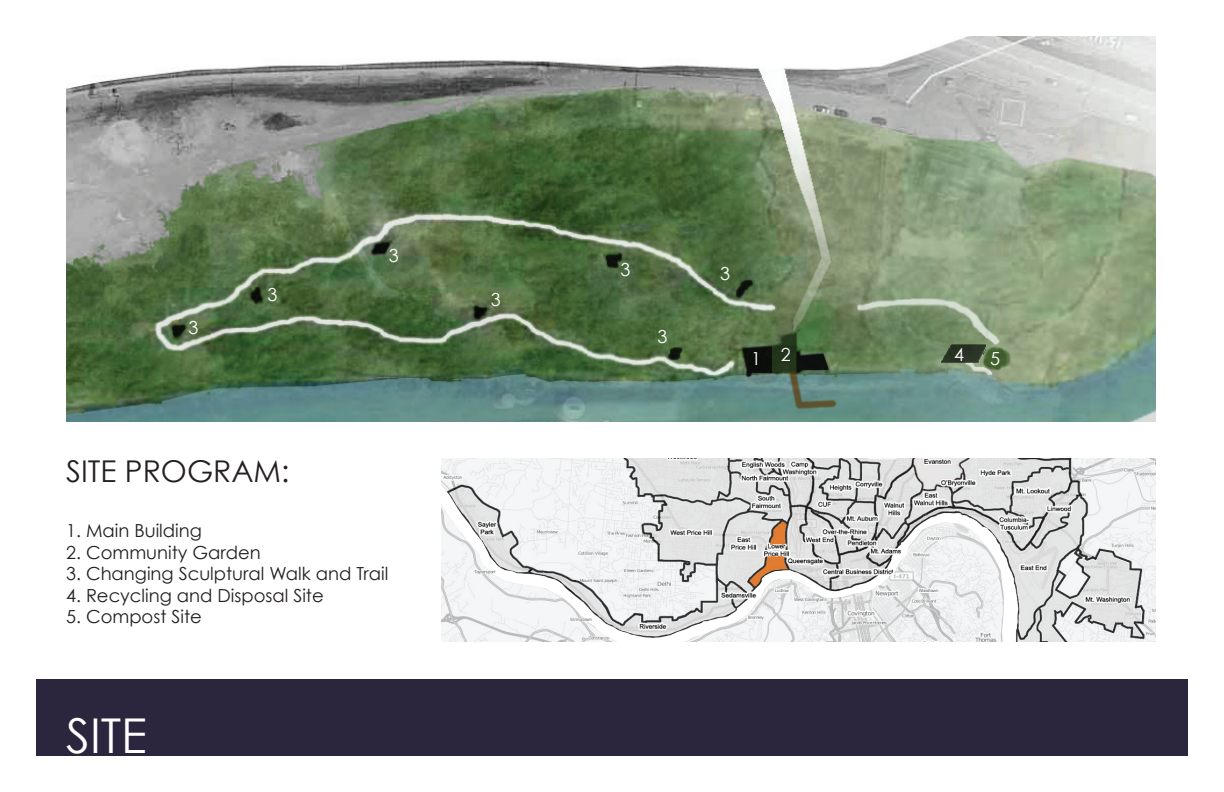
<style>
.page{position:relative;width:1224px;height:792px;background:#fff}
.page>*{position:absolute;margin:0;border:0;box-sizing:border-box;transform-origin:0 0}
.t1{font:48px "Century Gothic";color:#fff}
.t2{font:30px "Century Gothic";color:#231f20}
.t3{font:18px "Century Gothic";color:#231f20}
.t4{font:18px "Century Gothic";color:#fff}
</style>
<div class="page">
<div style="left:36px;top:679px;width:1152px;height:77px;background:#2b263d"></div>
<img style="left:66px;top:36px;width:1089px;height:386px">
<img style="left:441px;top:459px;width:714px;height:183px">
<p class="t4" style="left:188px;top:316px;width:11px">3</p>
<p class="t4" style="left:268px;top:284px;width:11px">3</p>
<h2 class="t2" style="left:66px;top:452px;width:225px">SITE PROGRAM:</h2>
<p class="t4" style="left:389px;top:244px;width:11px">3</p>
<p class="t3" style="left:66px;top:520px;width:137px">1. Main Building</p>
<p class="t3" style="left:66px;top:541px;width:196px">2. Community Garden</p>
<p class="t3" style="left:66px;top:563px;width:324px">3. Changing Sculptural Walk and Trail</p>
<p class="t3" style="left:66px;top:584px;width:259px">4. Recycling and Disposal Site</p>
<p class="t3" style="left:66px;top:606px;width:137px">5. Compost Site</p>
<h1 class="t1" style="left:66px;top:707px;width:82px">SITE</h1>
<p class="t4" style="left:491px;top:289px;width:11px">3</p>
<p class="t4" style="left:620px;top:259px;width:11px">3</p>
<p class="t4" style="left:658px;top:325px;width:11px">3</p>
<p class="t4" style="left:720px;top:262px;width:11px">3</p>
<p class="t4" style="left:751px;top:346px;width:41px">1 2</p>
<p class="t4" style="left:954px;top:343px;width:11px">4</p>
<p class="t4" style="left:990px;top:348px;width:11px">5</p>
</div>
